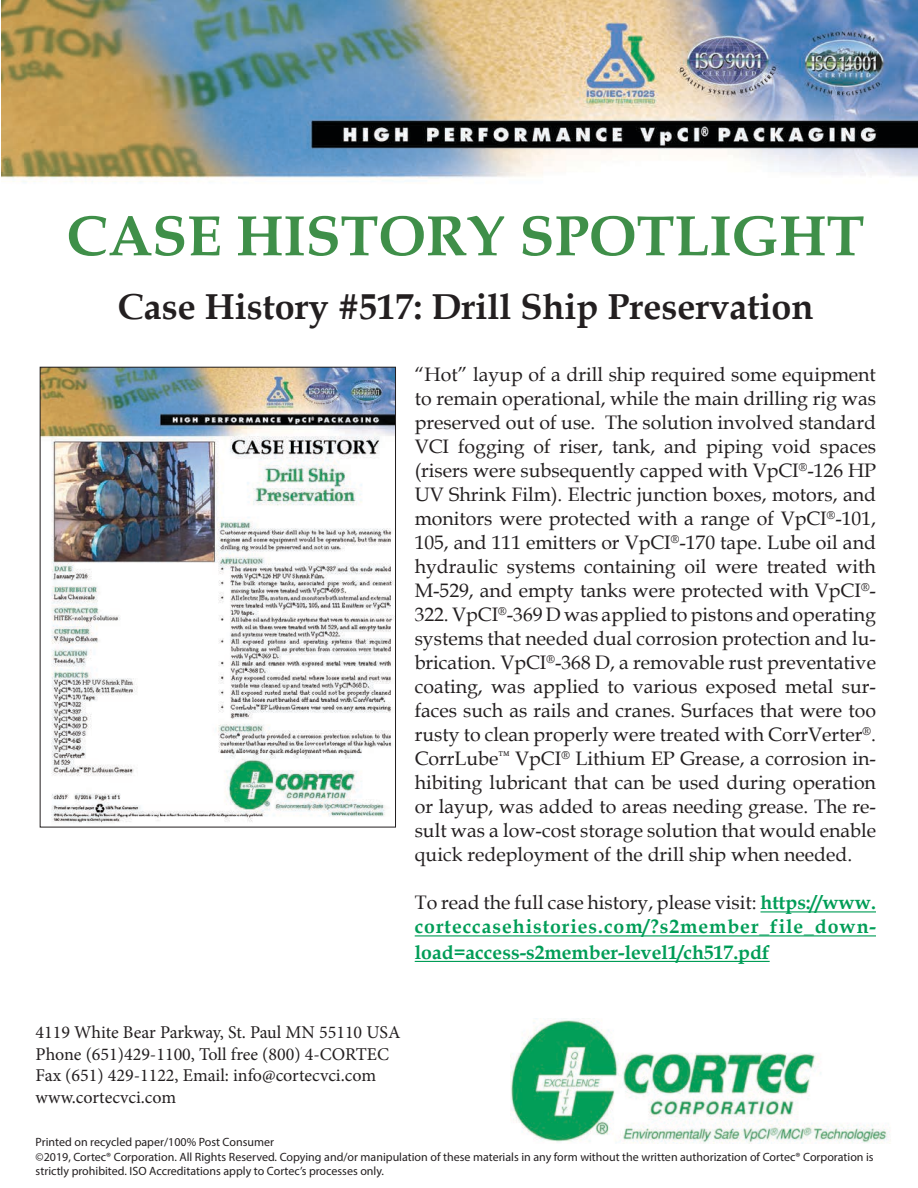
<style>
.page{position:relative;width:918px;height:1188px;background:#fff}
.page>*{position:absolute;margin:0;border:0;box-sizing:border-box;transform-origin:0 0}
.t1{font:700 57px "Book Antiqua";color:#3f8f49}
.t2{font:700 36px "Book Antiqua";color:#231f20}
.t3{font:19.5px/24px "Book Antiqua";color:#231f20;text-align:justify}
.t4{font:700 19.5px/24.8px "Book Antiqua";color:#009d57;text-align:justify}
.t5{font:18px "Minion Pro";color:#231f20}
.t6{font:12px/14.4px "Myriad Pro";color:#231f20}
.s1{font-weight:400;color:#231f20}
</style>
<div class="page">
<img style="left:1px;top:0;width:917px;height:962px">
<hr style="left:761px;top:911px;width:115px;height:1px;background:#009d57">
<hr style="left:415px;top:935px;width:461px;height:1px;background:#009d57">
<hr style="left:415px;top:961px;width:355px;height:1px;background:#009d57">
<img style="left:511px;top:1020px;width:380px;height:123px">
<img style="left:42px;top:369px;width:352px;height:456px">
<p class="t1" style="left:67px;top:197px;width:799px">CASE HISTORY SPOTLIGHT</p>
<p class="t2" style="left:118px;top:282px;width:697px">Case History #517: Drill Ship Preservation</p>
<p class="t3" style="left:415px;top:362px;width:463px">“Hot” layup of a drill ship required some equipment to remain operational, while the main drilling rig was preserved out of use. The solution involved standard VCI fogging of riser, tank, and piping void spaces (risers were subsequently capped with VpCI<sup>®</sup>-126 HP UV Shrink Film). Electric junction boxes, motors, and monitors were protected with a range of VpCI<sup>®</sup>-101, 105, and 111 emitters or VpCI<sup>®</sup>-170 tape. Lube oil and hydraulic systems containing oil were treated with M-529, and empty tanks were protected with VpCI<sup>®</sup>- 322. VpCI<sup>®</sup>-369 D was applied to pistons and operating systems that needed dual corrosion protection and lu&shy;brication. VpCI<sup>®</sup>-368 D, a removable rust preventative coating, was applied to various exposed metal sur&shy;faces such as rails and cranes. Surfaces that were too rusty to clean properly were treated with CorrVerter<sup>®</sup>.<br>CorrLube<sup>™</sup> VpCI<sup>®</sup> Lithium EP Grease, a corrosion in&shy;hibiting lubricant that can be used during operation or layup, was added to areas needing grease. The re&shy;sult was a low-cost storage solution that would enable quick redeployment of the drill ship when needed.</p>
<p class="t4" style="left:415px;top:890px;width:463px"><span class="s1">To read the full case history, please visit:</span> https://www. corteccasehistories.com/?s2member_file_down&shy;load=access-s2member-level1/ch517.pdf</p>
<p class="t5" style="left:36px;top:1020px;width:366px">4119 White Bear Parkway, St. Paul MN 55110 USA</p>
<p class="t5" style="left:36px;top:1042px;width:355px">Phone (651)429-1100, Toll free (800) 4-CORTEC</p>
<p class="t5" style="left:36px;top:1064px;width:342px">Fax (651) 429-1122, Email: info@cortecvci.com</p>
<p class="t5" style="left:36px;top:1085px;width:142px">www.cortecvci.com</p>
<p class="t6" style="left:36px;top:1135px;width:240px">Printed on recycled paper/100% Post Consumer</p>
<p class="t6" style="left:36px;top:1149px;width:840px">©2019, Cortec® Corporation. All Rights Reserved. Copying and/or manipulation of these materials in any form without the written authorization of Cortec® Corporation is strictly prohibited. ISO Accreditations apply to Cortec’s processes only.</p>
</div>
